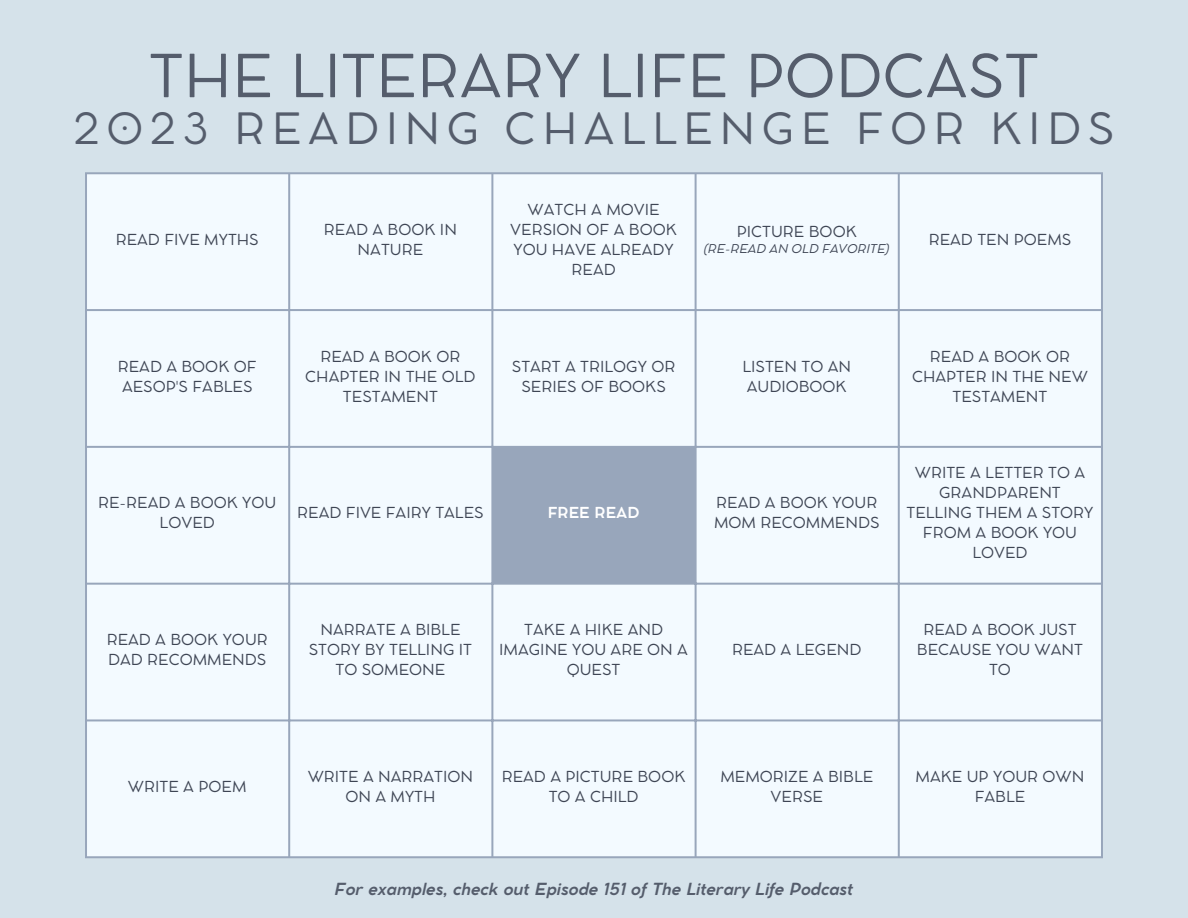
<style>
.page{position:relative;width:1188px;height:918px;background:#d5e2ea}
.page>*{position:absolute;margin:0;border:0;box-sizing:border-box;transform-origin:0 0}
.t1{font:58.5px "Cocomat Pro";color:#555d6c}
.t2{font:42.6px "Cocomat Pro";letter-spacing:.15em;color:#555d6c}
.t3{font:italic 700 16.5px "Cocomat Pro";color:#555d6c}
.t4{font:15px/20px "Cocomat Pro";color:#3e4554;text-align:center}
.t5{font:700 15px "Cocomat Pro";color:#fff}
.t6{font:italic 12px "Cocomat Pro";color:#3e4554}
</style>
<div class="page">
<div style="left:87px;top:174px;width:1014px;height:682px;background:#f3faff"></div>
<div style="left:492px;top:447px;width:204px;height:137px;background:#98a6bb"></div>
<hr style="left:85px;top:174px;width:2px;height:682px;background:#98a6bb">
<hr style="left:288px;top:174px;width:2px;height:682px;background:#98a6bb">
<hr style="left:491px;top:174px;width:2px;height:682px;background:#98a6bb">
<hr style="left:695px;top:174px;width:2px;height:682px;background:#98a6bb">
<hr style="left:898px;top:174px;width:2px;height:682px;background:#98a6bb">
<hr style="left:1101px;top:174px;width:2px;height:682px;background:#98a6bb">
<hr style="left:85px;top:172px;width:1018px;height:2px;background:#98a6bb">
<hr style="left:85px;top:309px;width:1018px;height:2px;background:#98a6bb">
<hr style="left:85px;top:446px;width:1018px;height:2px;background:#98a6bb">
<hr style="left:85px;top:583px;width:1018px;height:2px;background:#98a6bb">
<hr style="left:85px;top:719px;width:1018px;height:2px;background:#98a6bb">
<hr style="left:85px;top:856px;width:1018px;height:2px;background:#98a6bb">
<h1 class="t1" style="left:149px;top:54px;width:892px">THE LITERARY LIFE PODCAST</h1>
<h2 class="t2" style="left:73px;top:112px;width:1043px">2023 READING CHALLENGE FOR KIDS</h2>
<p class="t4" style="left:116px;top:231px;width:145px">READ FIVE MYTHS</p>
<p class="t4" style="left:324px;top:221px;width:135px">READ A BOOK IN<br>NATURE</p>
<p class="t4" style="left:510px;top:201px;width:168px">WATCH A MOVIE<br>VERSION OF A BOOK<br>YOU HAVE ALREADY<br>READ</p>
<p class="t4" style="left:737px;top:223px;width:122px">PICTURE BOOK</p>
<p class="t6" style="left:704px;top:244px;width:187px">(RE-READ AN OLD FAVORITE)</p>
<p class="t4" style="left:929px;top:231px;width:144px">READ TEN POEMS</p>
<p class="t4" style="left:118px;top:358px;width:140px;text-align:left">READ A BOOK OF<br>AESOP'S FABLES</p>
<p class="t4" style="left:305px;top:348px;width:172px">READ A BOOK OR<br>CHAPTER IN THE OLD<br>TESTAMENT</p>
<p class="t4" style="left:512px;top:358px;width:165px">START A TRILOGY OR<br>SERIES OF BOOKS</p>
<p class="t4" style="left:743px;top:358px;width:110px;text-align:left">LISTEN TO AN<br>AUDIOBOOK</p>
<p class="t4" style="left:912px;top:348px;width:177px">READ A BOOK OR<br>CHAPTER IN THE NEW<br>TESTAMENT</p>
<p class="t4" style="left:98px;top:494px;width:180px">RE-READ A BOOK YOU<br>LOVED</p>
<p class="t4" style="left:297px;top:504px;width:188px">READ FIVE FAIRY TALES</p>
<p class="t5" style="left:548px;top:507px;width:93px">FREE READ</p>
<p class="t4" style="left:714px;top:494px;width:167px;text-align:left">READ A BOOK YOUR<br>MOM RECOMMENDS</p>
<p class="t4" style="left:107px;top:631px;width:163px;text-align:left">READ A BOOK YOUR<br>DAD RECOMMENDS</p>
<p class="t4" style="left:309px;top:621px;width:165px">NARRATE A BIBLE<br>STORY BY TELLING IT<br>TO SOMEONE</p>
<p class="t4" style="left:499px;top:621px;width:190px">TAKE A HIKE AND<br>IMAGINE YOU ARE ON A<br>QUEST</p>
<p class="t4" style="left:732px;top:641px;width:131px">READ A LEGEND</p>
<p class="t4" style="left:907px;top:464px;width:189px">WRITE A LETTER TO A<br>GRANDPARENT<br>TELLING THEM A STORY<br>FROM A BOOK YOU<br>LOVED</p>
<p class="t4" style="left:917px;top:621px;width:168px">READ A BOOK JUST<br>BECAUSE YOU WANT<br>TO</p>
<p class="t4" style="left:128px;top:778px;width:120px">WRITE A POEM</p>
<p class="t4" style="left:308px;top:768px;width:167px">WRITE A NARRATION<br>ON A MYTH</p>
<p class="t4" style="left:502px;top:768px;width:185px">READ A PICTURE BOOK<br>TO A CHILD</p>
<p class="t4" style="left:720px;top:768px;width:154px">MEMORIZE A BIBLE<br>VERSE</p>
<p class="t4" style="left:916px;top:768px;width:170px">MAKE UP YOUR OWN<br>FABLE</p>
<p class="t3" style="left:335px;top:883px;width:520px">For examples, check out Episode 151 of The Literary Life Podcast</p>
</div>
